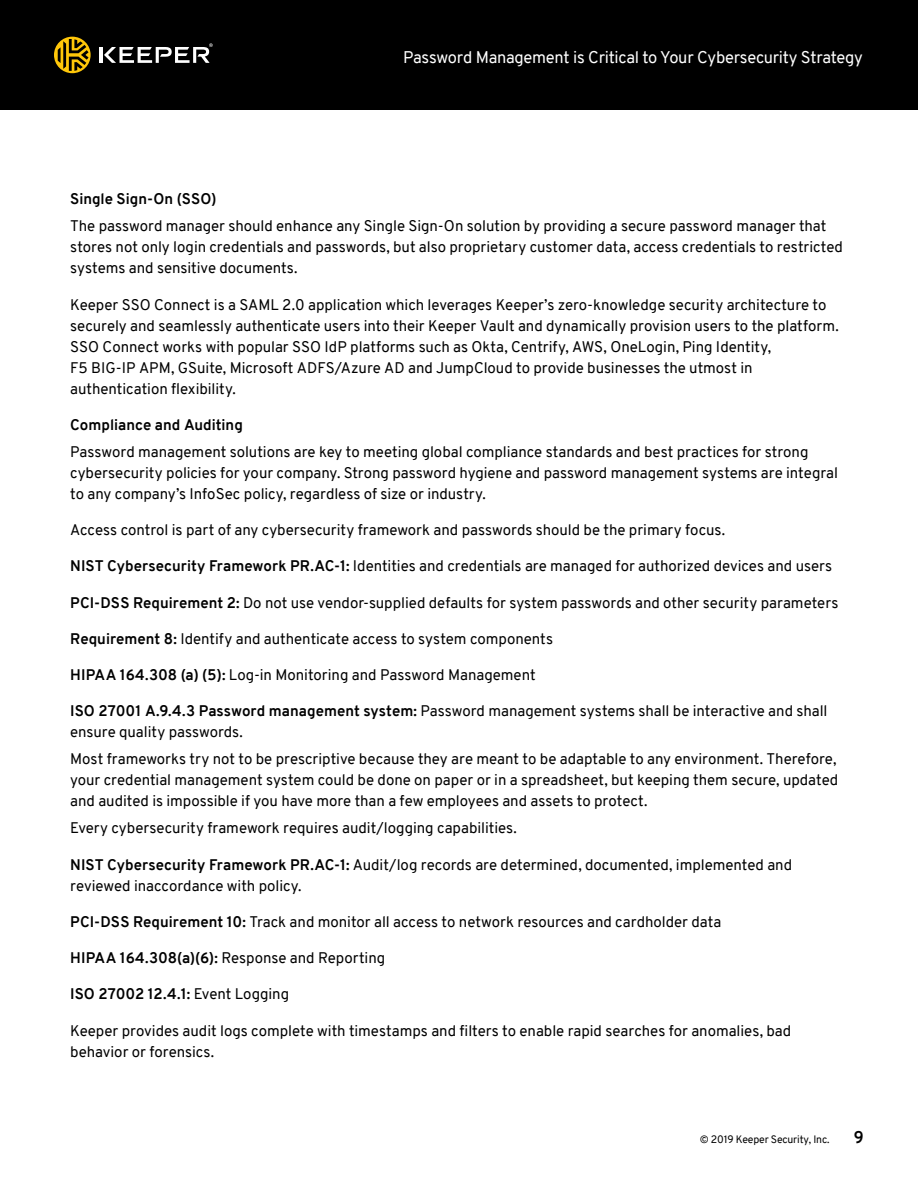
<style>
.page{position:relative;width:918px;height:1188px;background:#fff}
.page>*{position:absolute;margin:0;border:0;box-sizing:border-box;transform-origin:0 0}
.t1{font:16.5px "Overpass";letter-spacing:-.015em;color:#fff}
.t2{font:700 16.5px "Overpass";color:#000}
.t3{font:15px/21px "Overpass";color:#000}
.t4{font:700 15px "Overpass";color:#000}
.t5{font:10.5px "Overpass";letter-spacing:-.015em;color:#000}
.s1{font-weight:700}
.s2{font-weight:400}
</style>
<div class="page">
<div style="left:0;top:0;width:918px;height:110px;background:#000"></div>
<svg style="left:54px;top:37px;width:37px;height:36px"></svg>
<hr style="left:100px;top:47px;width:3px;height:16px;background:#fff">
<svg style="left:104px;top:43px;width:109px;height:20px"></svg>
<p class="t1" style="left:403px;top:46px;width:461px">Password Management is Critical to Your Cybersecurity Strategy</p>
<p class="t4" style="left:70px;top:188px;width:148px">Single Sign-On (SSO)</p>
<p class="t3" style="left:70px;top:216px;width:774px">The password manager should enhance any Single Sign-On solution by providing a secure password manager that stores not only login credentials and passwords, but also proprietary customer data, access credentials to restricted systems and sensitive documents.</p>
<p class="t3" style="left:70px;top:294px;width:770px">Keeper SSO Connect is a SAML 2.0 application which leverages Keeper’s zero-knowledge security architecture to securely and seamlessly authenticate users into their Keeper Vault and dynamically provision users to the platform.<br>SSO Connect works with popular SSO IdP platforms such as Okta, Centrify, AWS, OneLogin, Ping Identity,<br>F5 BIG-IP APM, GSuite, Microsoft ADFS/Azure AD and JumpCloud to provide businesses the utmost in authentication flexibility.</p>
<p class="t4" style="left:70px;top:414px;width:174px">Compliance and Auditing</p>
<p class="t3" style="left:70px;top:441px;width:769px">Password management solutions are key to meeting global compliance standards and best practices for strong cybersecurity policies for your company. Strong password hygiene and password management systems are integral to any company’s InfoSec policy, regardless of size or industry.</p>
<p class="t3" style="left:70px;top:519px;width:657px">Access control is part of any cybersecurity framework and passwords should be the primary focus.</p>
<p class="t3" style="left:70px;top:556px;width:763px"><span class="s1">NIST Cybersecurity Framework PR.AC-1:</span> Identities and credentials are managed for authorized devices and users</p>
<p class="t3" style="left:70px;top:592px;width:770px"><span class="s1">PCI-DSS Requirement 2:</span> Do not use vendor-supplied defaults for system passwords and other security parameters</p>
<p class="t3" style="left:70px;top:628px;width:484px"><span class="s1">Requirement 8:</span> Identify and authenticate access to system components</p>
<p class="t3" style="left:70px;top:664px;width:467px"><span class="s1">HIPAA 164.308 (a) (5):</span> Log-in Monitoring and Password Management</p>
<p class="t3" style="left:70px;top:701px;width:759px"><span class="s1">ISO 27001 A.9.4.3 Password management system:</span> Password management systems shall be interactive and shall ensure quality passwords.</p>
<p class="t3" style="left:70px;top:749px;width:770px">Most frameworks try not to be prescriptive because they are meant to be adaptable to any environment. Therefore, your credential management system could be done on paper or in a spreadsheet, but keeping them secure, updated and audited is impossible if you have more than a few employees and assets to protect.</p>
<p class="t3" style="left:70px;top:818px;width:448px">Every cybersecurity framework requires audit/logging capabilities.</p>
<p class="t3" style="left:70px;top:854px;width:723px"><span class="s1">NIST Cybersecurity Framework PR.AC-1:</span> Audit/log records are determined, documented, implemented and reviewed inaccordance with policy.</p>
<p class="t3" style="left:70px;top:911px;width:653px"><span class="s1">PCI-DSS Requirement 10:</span> Track and monitor all access to network resources and cardholder data</p>
<p class="t3" style="left:70px;top:947px;width:317px"><span class="s1">HIPAA 164.308(a)(6):</span> Response and Reporting</p>
<p class="t4" style="left:70px;top:983px;width:220px">ISO 27002 12.4.1: <span class="s2">Event Logging</span></p>
<p class="t3" style="left:70px;top:1020px;width:723px">Keeper provides audit logs complete with timestamps and filters to enable rapid searches for anomalies, bad behavior or forensics.</p>
<p class="t5" style="left:700px;top:1132px;width:131px">© 2019 Keeper Security, Inc.</p>
<p class="t2" style="left:854px;top:1126px;width:11px">9</p>
</div>
